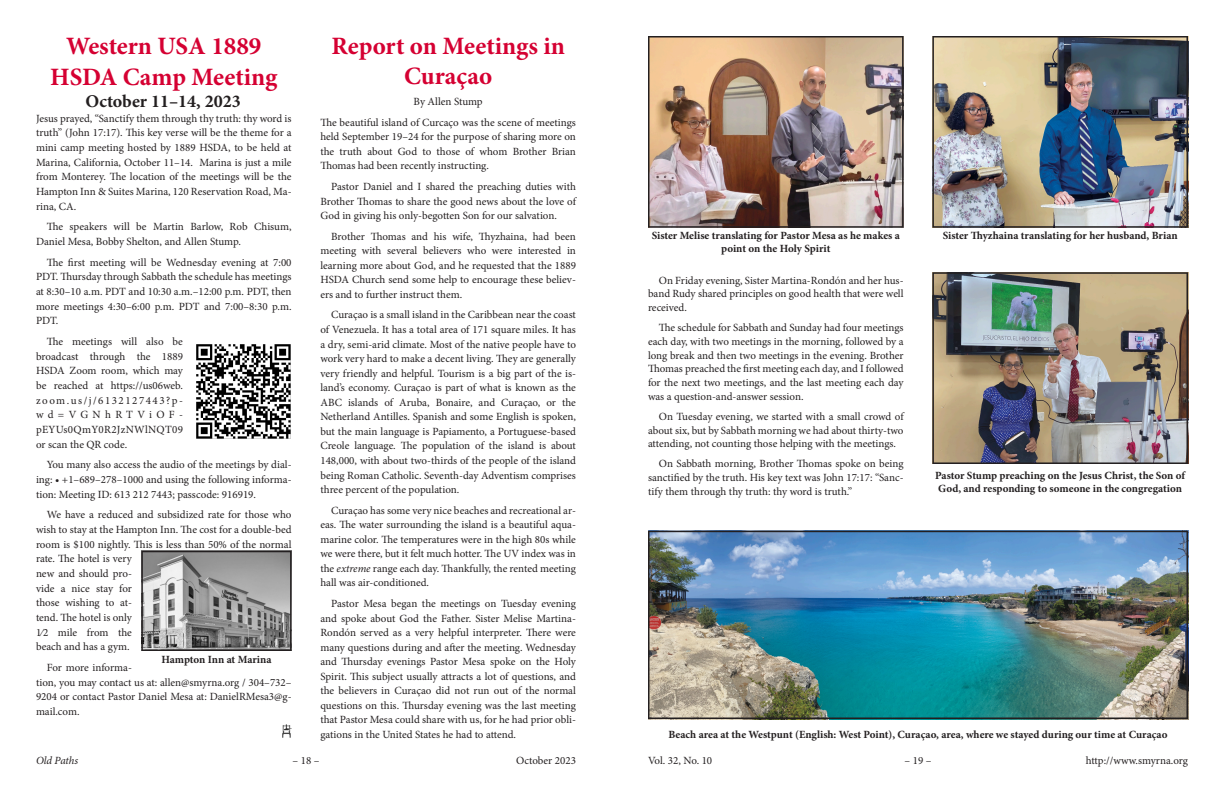
<style>
.page{position:relative;width:1224px;height:792px;background:#fff}
.page>*{position:absolute;margin:0;border:0;box-sizing:border-box;transform-origin:0 0}
.t1{font:700 25px/30.8px "Minion Pro";color:#d50032;text-align:center}
.t2{font:700 18px "Minion Pro";color:#231f20}
.t3{font:11px/14.6px "Minion Pro";color:#231f20;text-align:justify}
.t4{font:700 11px/13.2px "Minion Pro";color:#231f20;text-align:center}
.t5{font:italic 11px "Minion Pro";letter-spacing:-.005em;color:#231f20}
.s1{font-style:italic}
</style>
<div class="page">
<img style="left:648px;top:531px;width:540px;height:188px">
<img style="left:648px;top:36px;width:256px;height:192px">
<img style="left:932px;top:272px;width:256px;height:192px">
<img style="left:932px;top:36px;width:256px;height:192px">
<img style="left:283px;top:724px;width:9px;height:14px">
<svg style="left:141px;top:551px;width:151px;height:100px;background:#949494"></svg>
<img style="left:196px;top:344px;width:95px;height:95px">
<h1 class="t1" style="left:50px;top:32px;width:229px;line-height:31.5px">Western USA 1889<br>HSDA Camp Meeting</h1>
<h2 class="t2" style="left:86px;top:94px;width:157px">October 11–14, 2023</h2>
<p class="t3" style="left:36px;top:112px;width:257px">Jesus prayed, “Sanctify them through thy truth: thy word is truth” (John 17:17). This key verse will be the theme for a mini camp meeting hosted by 1889 HSDA, to be held at Marina, California, October 11–14. Marina is just a mile from Monterey. The location of the meetings will be the Hampton Inn &amp; Suites Marina, 120 Reservation Road, Ma&shy;rina, CA.</p>
<p class="t3" style="left:36px;top:221px;width:257px;text-indent:11px">The speakers will be Martin Barlow, Rob Chisum,<br>Daniel Mesa, Bobby Shelton, and Allen Stump.</p>
<p class="t3" style="left:36px;top:256px;width:257px;text-indent:11px">The first meeting will be Wednesday evening at 7:00<br>PDT. Thursday through Sabbath the schedule has meetings at 8:30–10 a.m. PDT and 10:30 a.m.–12:00 p.m. PDT, then more meetings 4:30–6:00 p.m. PDT and 7:00–8:30 p.m.<br>PDT.</p>
<p class="t3" style="left:36px;top:335px;width:149px;text-indent:11px">The meetings will also be broadcast through the 1889<br>HSDA Zoom room, which may be reached at https://us06web. zoom.us/j/6132127443?p&shy;wd=VGNhRTViOF&shy;pEYUs0QmY0R2JzNWlNQT09 or scan the QR code.</p>
<p class="t3" style="left:36px;top:458px;width:257px;text-indent:11px">You many also access the audio of the meetings by dial&shy;ing: • +1–689–278–1000 and using the following informa&shy;tion: Meeting ID: 613 212 7443; passcode: 916919.</p>
<p class="t3" style="left:36px;top:508px;width:257px;text-align:left;text-indent:11px">We have a reduced and subsidized rate for those who wish to stay at the Hampton Inn. The cost for a double-bed room is $100 nightly. This is less than 50% of the normal rate. The hotel is very<br>new and should pro-<br>vide a nice stay for<br>those wishing to at-<br>tend. The hotel is only<br>1⁄2 mile from the<br>beach and has a gym.</p>
<p class="t3" style="left:36px;top:661px;width:257px;text-align:left;text-indent:11px">For more informa-<br>tion, you may contact us at: allen@smyrna.org / 304–732– 9204 or contact Pastor Daniel Mesa at: DanielRMesa3@g&shy;mail.com.</p>
<p class="t4" style="left:161px;top:654px;width:112px">Hampton Inn at Marina</p>
<h1 class="t1" style="left:332px;top:33px;width:235px">Report on Meetings in<br>Curaçao</h1>
<p class="t3" style="left:320px;top:92px;width:257px;line-height:20.6px;text-align:center">By Allen Stump<br>The beautiful island of Curcaço was the scene of meetings</p>
<p class="t3" style="left:320px;top:131px;width:257px">held September 19–24 for the purpose of sharing more on the truth about God to those of whom Brother Brian Thomas had been recently instructing.</p>
<p class="t3" style="left:320px;top:180px;width:257px;text-indent:11px">Pastor Daniel and I shared the preaching duties with Brother Thomas to share the good news about the love of God in giving his only-begotten Son for our salvation.</p>
<p class="t3" style="left:320px;top:230px;width:257px;text-indent:11px">Brother Thomas and his wife, Thyzhaina, had been meeting with several believers who were interested in learning more about God, and he requested that the 1889<br>HSDA Church send some help to encourage these believ&shy;ers and to further instruct them.</p>
<p class="t3" style="left:320px;top:309px;width:257px;text-indent:11px">Curaçao is a small island in the Caribbean near the coast of Venezuela. It has a total area of 171 square miles. It has a dry, semi-arid climate. Most of the native people have to work very hard to make a decent living. They are generally very friendly and helpful. Tourism is a big part of the is&shy;land’s economy. Curaçao is part of what is known as the ABC islands of Aruba, Bonaire, and Curaçao, or the Netherland Antilles. Spanish and some English is spoken, but the main language is Papiamento, a Portuguese-based Creole language. The population of the island is about 148,000, with about two-thirds of the people of the island being Roman Catholic. Seventh-day Adventism comprises three percent of the population.</p>
<p class="t3" style="left:320px;top:504px;width:257px;text-indent:11px">Curaçao has some very nice beaches and recreational ar&shy;eas. The water surrounding the island is a beautiful aqua&shy;marine color. The temperatures were in the high 80s while we were there, but it felt much hotter. The UV index was in the <span class="s1">extreme</span> range each day. Thankfully, the rented meeting hall was air-conditioned.</p>
<p class="t3" style="left:320px;top:597px;width:257px;text-indent:11px">Pastor Mesa began the meetings on Tuesday evening and spoke about God the Father. Sister Melise Martina-Rondón served as a very helpful interpreter. There were many questions during and after the meeting. Wednesday and Thursday evenings Pastor Mesa spoke on the Holy Spirit. This subject usually attracts a lot of questions, and the believers in Curaçao did not run out of the normal questions on this. Thursday evening was the last meeting that Pastor Mesa could share with us, for he had prior obli&shy;gations in the United States he had to attend.</p>
<p class="t4" style="left:652px;top:230px;width:250px">Sister Melise translating for Pastor Mesa as he makes a point on the Holy Spirit</p>
<p class="t3" style="left:648px;top:274px;width:257px;line-height:13.8px;text-indent:11px">On Friday evening, Sister Martina-Rondón and her hus&shy;band Rudy shared principles on good health that were well received.</p>
<p class="t3" style="left:648px;top:322px;width:257px;line-height:13.8px;text-indent:11px">The schedule for Sabbath and Sunday had four meetings each day, with two meetings in the morning, followed by a long break and then two meetings in the evening. Brother Thomas preached the first meeting each day, and I followed for the next two meetings, and the last meeting each day was a question-and-answer session.</p>
<p class="t3" style="left:648px;top:410px;width:257px;line-height:13.8px;text-indent:11px">On Tuesday evening, we started with a small crowd of about six, but by Sabbath morning we had about thirty-two attending, not counting those helping with the meetings.</p>
<p class="t3" style="left:648px;top:458px;width:257px;line-height:13.8px;text-indent:11px">On Sabbath morning, Brother Thomas spoke on being sanctified by the truth. His key text was John 17:17: “Sanc&shy;tify them through thy truth: thy word is truth.”</p>
<p class="t4" style="left:943px;top:230px;width:236px">Sister Thyzhaina translating for her husband, Brian</p>
<p class="t4" style="left:935px;top:469px;width:251px;text-align:left">Pastor Stump preaching on the Jesus Christ, the Son of<br>God, and responding to someone in the congregation</p>
<p class="t4" style="left:668px;top:729px;width:501px">Beach area at the Westpunt (English: West Point), Curaçao, area, where we stayed during our time at Curaçao</p>
<p class="t5" style="left:36px;top:756px;width:44px">Old Paths</p>
<p class="t3" style="left:293px;top:754px;width:28px">– 18 –</p>
<p class="t3" style="left:516px;top:754px;width:61px">October 2023</p>
<p class="t3" style="left:648px;top:754px;width:66px">Vol. 32, No. 10</p>
<p class="t3" style="left:905px;top:754px;width:28px">– 19 –</p>
<p class="t3" style="left:1086px;top:754px;width:104px">http://www.smyrna.org</p>
</div>
